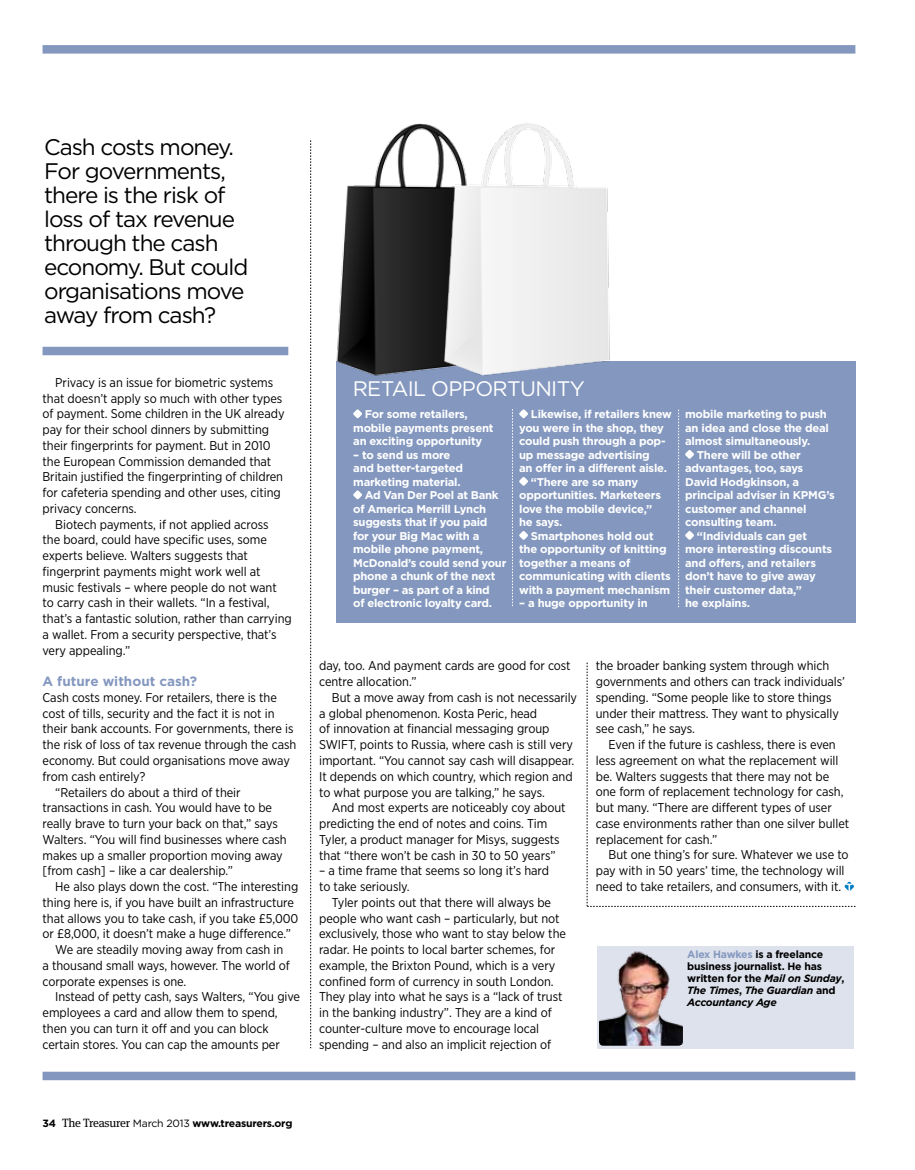
<style>
.page{position:relative;width:915px;height:1170px;background:#fff}
.page>*{position:absolute;margin:0;border:0;box-sizing:border-box;transform-origin:0 0}
.t1{font:22.5px/24px "Gotham";letter-spacing:-.045em;color:#000}
.t2{font:21px "Gotham";letter-spacing:-.03em;color:#fff}
.t3{font:700 13.5px "Gotham";color:#8498bf}
.t4{font:12.75px/15.8px "Gotham Narrow";letter-spacing:-.005em;color:#000}
.t5{font:700 11.25px/13.5px "Gotham";letter-spacing:-.02em;color:#fff}
.t6{font:700 10.5px/12px "Gotham";letter-spacing:-.02em;color:#000}
.s1{color:#8498bf}
.s2{font-style:italic}
.s3{font-family:"Meta Serif";font-weight:400;font-size:12px}
.s4{font-weight:400}
</style>
<div class="page">
<div style="left:43px;top:45px;width:812px;height:9px;background:#8498bf"></div>
<svg style="left:310px;top:392px;width:1px;height:656px"></svg>
<div style="left:336px;top:361px;width:519px;height:262px;background:#8498bf"></div>
<svg style="left:353px;top:409px;width:9px;height:10px"></svg>
<svg style="left:353px;top:490px;width:9px;height:10px"></svg>
<svg style="left:512px;top:409px;width:16px;height:197px"></svg>
<svg style="left:678px;top:409px;width:16px;height:198px"></svg>
<div style="left:43px;top:347px;width:245px;height:8px;background:#8498bf"></div>
<div style="left:596px;top:945px;width:257px;height:103px;background:#dee2ed"></div>
<img style="left:599px;top:951px;width:83px;height:94px">
<img style="left:310px;top:123px;width:123px;height:268px">
<img style="left:433px;top:123px;width:177px;height:253px">
<svg style="left:586px;top:662px;width:269px;height:245px"></svg>
<div style="left:43px;top:1071px;width:812px;height:9px;background:#8498bf"></div>
<h1 class="t1" style="left:44px;top:134px;width:205px">Cash costs money.<br>For governments, there is the risk of loss of tax revenue through the cash economy. But could organisations move away from cash?</h1>
<p class="t4" style="left:43px;top:374px;width:243px;text-indent:13px">Privacy is an issue for biometric systems that doesn’t apply so much with other types of payment. Some children in the UK already pay for their school dinners by submitting their fingerprints for payment. But in 2010 the European Commission demanded that Britain justified the fingerprinting of children for cafeteria spending and other uses, citing privacy concerns.</p>
<p class="t4" style="left:43px;top:516px;width:250px;text-indent:13px">Biotech payments, if not applied across<br>the board, could have specific uses, some experts believe. Walters suggests that fingerprint payments might work well at music festivals – where people do not want<br>to carry cash in their wallets. “In a festival, that’s a fantastic solution, rather than carrying a wallet. From a security perspective, that’s very appealing.”</p>
<p class="t3" style="left:43px;top:672px;width:156px">A future without cash?</p>
<p class="t4" style="left:43px;top:689px;width:236px">Cash costs money. For retailers, there is the</p>
<p class="t4" style="left:43px;top:705px;width:233px">cost of tills, security and the fact it is not in</p>
<p class="t4" style="left:43px;top:720px;width:252px">their bank accounts. For governments, there is</p>
<p class="t4" style="left:43px;top:736px;width:255px">the risk of loss of tax revenue through the cash</p>
<p class="t4" style="left:43px;top:752px;width:249px">economy. But could organisations move away</p>
<p class="t4" style="left:43px;top:768px;width:104px">from cash entirely?</p>
<p class="t4" style="left:55px;top:783px;width:187px">“Retailers do about a third of their</p>
<p class="t4" style="left:43px;top:799px;width:231px">transactions in cash. You would have to be</p>
<p class="t4" style="left:43px;top:815px;width:237px">really brave to turn your back on that,” says</p>
<p class="t4" style="left:43px;top:831px;width:246px">Walters. “You will find businesses where cash</p>
<p class="t4" style="left:43px;top:846px;width:242px">makes up a smaller proportion moving away</p>
<p class="t4" style="left:43px;top:862px;width:192px">[from cash] – like a car dealership.”</p>
<p class="t4" style="left:55px;top:878px;width:244px">He also plays down the cost. “The interesting</p>
<p class="t4" style="left:43px;top:894px;width:253px">thing here is, if you have built an infrastructure</p>
<p class="t4" style="left:43px;top:909px;width:257px">that allows you to take cash, if you take £5,000</p>
<p class="t4" style="left:43px;top:925px;width:250px">or £8,000, it doesn’t make a huge difference.”</p>
<p class="t4" style="left:55px;top:941px;width:229px">We are steadily moving away from cash in</p>
<p class="t4" style="left:43px;top:957px;width:249px">a thousand small ways, however. The world of</p>
<p class="t4" style="left:43px;top:972px;width:145px">corporate expenses is one.</p>
<p class="t4" style="left:55px;top:988px;width:246px">Instead of petty cash, says Walters, “You give</p>
<p class="t4" style="left:43px;top:1004px;width:236px">employees a card and allow them to spend,</p>
<p class="t4" style="left:43px;top:1020px;width:228px">then you can turn it off and you can block</p>
<p class="t4" style="left:43px;top:1035px;width:239px">certain stores. You can cap the amounts per</p>
<h2 class="t2" style="left:352px;top:375px;width:233px">Retail opportunity</h2>
<p class="t5" style="left:353px;top:407px;width:142px;text-indent:12px">For some retailers, mobile payments present an exciting opportunity</p>
<p class="t5" style="left:353px;top:448px;width:99px">– to send us more</p>
<p class="t5" style="left:353px;top:461px;width:111px">and better-targeted</p>
<p class="t5" style="left:353px;top:475px;width:109px">marketing material.</p>
<p class="t5" style="left:365px;top:488px;width:135px">Ad Van Der Poel at Bank</p>
<p class="t5" style="left:353px;top:502px;width:134px">of America Merrill Lynch</p>
<p class="t5" style="left:353px;top:515px;width:136px">suggests that if you paid</p>
<p class="t5" style="left:353px;top:529px;width:128px">for your Big Mac with a</p>
<p class="t5" style="left:353px;top:542px;width:131px">mobile phone payment,</p>
<p class="t5" style="left:353px;top:556px;width:155px">McDonald’s could send your</p>
<p class="t5" style="left:353px;top:569px;width:144px">phone a chunk of the next</p>
<p class="t5" style="left:353px;top:583px;width:138px">burger – as part of a kind</p>
<p class="t5" style="left:353px;top:596px;width:140px">of electronic loyalty card.</p>
<p class="t5" style="left:530px;top:407px;width:142px">Likewise, if retailers knew</p>
<p class="t5" style="left:519px;top:421px;width:146px">you were in the shop, they</p>
<p class="t5" style="left:519px;top:434px;width:148px">could push through a pop-</p>
<p class="t5" style="left:519px;top:448px;width:132px">up message advertising</p>
<p class="t5" style="left:519px;top:461px;width:149px">an offer in a different aisle.</p>
<p class="t5" style="left:530px;top:475px;width:109px">“There are so many</p>
<p class="t5" style="left:519px;top:488px;width:143px">opportunities. Marketeers</p>
<p class="t5" style="left:519px;top:502px;width:135px">love the mobile device,”</p>
<p class="t5" style="left:519px;top:515px;width:45px">he says.</p>
<p class="t5" style="left:530px;top:529px;width:124px">Smartphones hold out</p>
<p class="t5" style="left:519px;top:542px;width:149px">the opportunity of knitting</p>
<p class="t5" style="left:519px;top:556px;width:113px">together a means of</p>
<p class="t5" style="left:519px;top:569px;width:153px">communicating with clients</p>
<p class="t5" style="left:519px;top:583px;width:152px">with a payment mechanism</p>
<p class="t5" style="left:519px;top:596px;width:130px">– a huge opportunity in</p>
<p class="t5" style="left:685px;top:407px;width:143px">mobile marketing to push</p>
<p class="t5" style="left:685px;top:421px;width:145px">an idea and close the deal</p>
<p class="t5" style="left:685px;top:434px;width:126px">almost simultaneously.</p>
<p class="t5" style="left:696px;top:448px;width:105px">There will be other</p>
<p class="t5" style="left:685px;top:461px;width:120px">advantages, too, says</p>
<p class="t5" style="left:685px;top:475px;width:115px">David H odgkinson, a</p>
<p class="t5" style="left:685px;top:488px;width:117px">principal adviser in KPMG</p>
<p class="t5" style="left:826px;top:488px;width:10px">’s</p>
<p class="t5" style="left:685px;top:502px;width:123px">customer and channel consulting team.</p>
<p class="t5" style="left:685px;top:529px;width:148px;text-indent:12px">“I ndividuals can get more interesting discounts and offers, and retailers don’t have to give away their customer data,”<br>he explains.</p>
<p class="t4" style="left:319px;top:657px;width:253px">day, too. And payment cards are good for cost centre allocation.”</p>
<p class="t4" style="left:319px;top:689px;width:259px;text-indent:13px">But a move away from cash is not necessarily a global phenomenon. Kosta Peric, head<br>of innovation at financial messaging group SWIFT, points to Russia, where cash is still very important. “You cannot say cash will disappear.<br>It depends on which country, which region and to what purpose you are talking,” he says.</p>
<p class="t4" style="left:319px;top:799px;width:248px;text-indent:13px">And most experts are noticeably coy about predicting the end of notes and coins. Tim Tyler, a product manager for Misys, suggests that “there won’t be cash in 30 to 50 years”</p>
<p class="t4" style="left:319px;top:862px;width:231px">– a time frame that seems so long it’s hard to take seriously.</p>
<p class="t4" style="left:319px;top:894px;width:248px;text-indent:13px">Tyler points out that there will always be people who want cash – particularly, but not exclusively, those who want to stay below the radar. He points to local barter schemes, for example, the Brixton Pound, which is a very confined form of currency in south London.<br>They play into what he says is a “lack of trust in the banking industry”. They are a kind of counter-culture move to encourage local spending – and also an implicit rejection of</p>
<p class="t4" style="left:595px;top:657px;width:250px">the broader banking system through which governments and others can track individuals’ spending. “Some people like to store things under their mattress. They want to physically see cash,” he says.</p>
<p class="t4" style="left:595px;top:736px;width:255px;text-indent:13px">Even if the future is cashless, there is even less agreement on what the replacement will be. Walters suggests that there may not be one form of replacement technology for cash, but many. “There are different types of user case environments rather than one silver bullet replacement for cash.”</p>
<p class="t4" style="left:595px;top:846px;width:254px;text-indent:13px">But one thing’s for sure. Whatever we use to pay with in 50 years’ time, the technology will need to take retailers, and consumers, with it.</p>
<p class="t6" style="left:687px;top:948px;width:159px"><span class="s1">Alex Hawkes</span> is a freelance business journalist. He has written for the <span class="s2">Mail on Sunday</span>,<br><span class="s2">The Times</span>, <span class="s2">The Guardian</span> and<br><span class="s2">Accountancy Age</span></p>
<p class="t6" style="left:43px;top:1117px;width:251px">34 <span class="s3">The Treasurer</span> <span class="s4">March 2013</span> www.treasurers.org</p>
</div>
